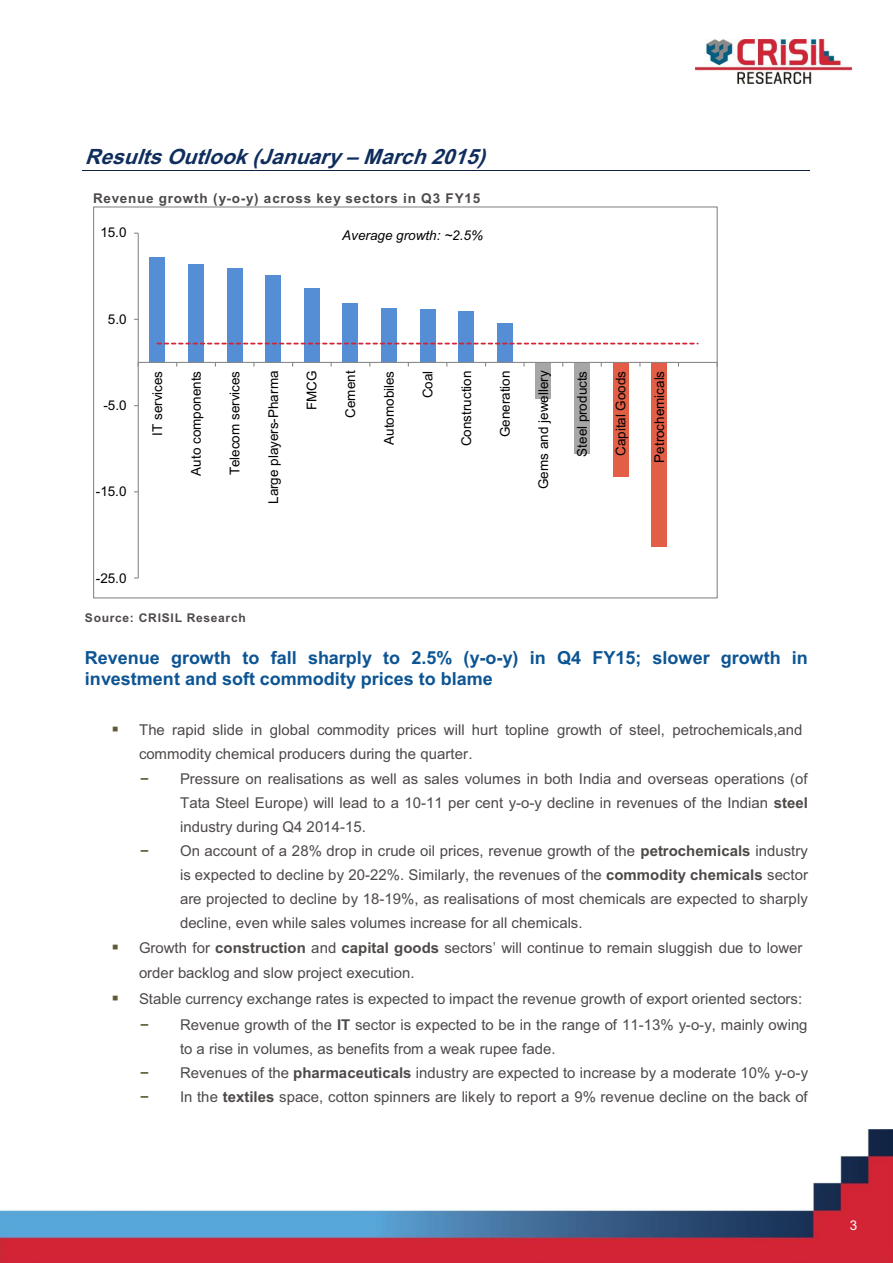
<style>
.page{position:relative;width:893px;height:1263px;background:#fff}
.page>*{position:absolute;margin:0;border:0;box-sizing:border-box;transform-origin:0 0}
.t1{font:italic 700 21px "Arial";color:#0f2d5d}
.t2{font:700 18px/20.7px "Arial";color:#0c5493}
.t3{font:15px/24px "Arial";color:#4d4948}
.t4{font:13.5px "Arial";color:#000}
.t5{font:700 13.5px "Arial";letter-spacing:.055em;color:#4d4948}
.t6{font:italic 13.5px "Arial";letter-spacing:.005em;color:#000}
.t7{font:13.5px "Arial";color:#fff}
.t8{font:700 12px "Arial";letter-spacing:.055em;color:#4d4948}
.s1{font-weight:700;font-size:18px;color:#5e5a33}
.s2{font-family:"Courier New";font-weight:700;font-size:18px;color:#5e5a33}
.s3{font-weight:700}
.s4{font-style:inherit}
</style>
<div class="page">
<img style="left:695px;top:40px;width:156px;height:44px">
<img style="left:0;top:1129px;width:892px;height:134px">
<hr style="left:83px;top:170px;width:727px;height:1px;background:#0f2140">
<div style="left:150px;top:257px;width:15px;height:105px;background:#558ed5"></div>
<div style="left:188px;top:264px;width:16px;height:98px;background:#558ed5"></div>
<div style="left:227px;top:268px;width:15px;height:94px;background:#558ed5"></div>
<div style="left:266px;top:275px;width:15px;height:87px;background:#558ed5"></div>
<div style="left:304px;top:288px;width:15px;height:74px;background:#558ed5"></div>
<div style="left:342px;top:303px;width:16px;height:59px;background:#558ed5"></div>
<div style="left:381px;top:308px;width:16px;height:54px;background:#558ed5"></div>
<div style="left:420px;top:309px;width:15px;height:53px;background:#558ed5"></div>
<div style="left:458px;top:311px;width:16px;height:51px;background:#558ed5"></div>
<div style="left:497px;top:323px;width:15px;height:39px;background:#558ed5"></div>
<div style="left:535px;top:362px;width:16px;height:37px;background:#a6a6a6"></div>
<div style="left:574px;top:362px;width:15px;height:92px;background:#a6a6a6"></div>
<div style="left:613px;top:362px;width:15px;height:115px;background:#e35e46"></div>
<div style="left:651px;top:362px;width:16px;height:185px;background:#e35e46"></div>
<hr style="left:138px;top:233px;width:1px;height:345px;background:#868686">
<hr style="left:138px;top:362px;width:579px;height:1px;background:#868686">
<svg style="left:157px;top:343px;width:540px;height:1px"></svg>
<h1 class="t1" style="left:85px;top:149px;width:407px">ResultsOutlook (January –March 2015)</h1>
<p class="t5" style="left:93px;top:194px;width:388px">Revenue growth (y-o-y) across key sectors in Q3 FY15</p>
<p class="t4" style="left:100px;top:228px;width:28px">15.0</p>
<p class="t6" style="left:342px;top:228px;width:142px">Average growth: ~2.5%</p>
<p class="t4" style="left:108px;top:314px;width:20px">5.0</p>
<p class="t4" style="left:103px;top:400px;width:25px">-5.0</p>
<p class="t4" style="left:96px;top:487px;width:32px">-15.0</p>
<p class="t4" style="left:152px;top:436px;width:67px;rotate:-90deg">IT services</p>
<p class="t4" style="left:191px;top:476px;width:106px;rotate:-90deg">Auto components</p>
<p class="t4" style="left:230px;top:475px;width:106px;rotate:-90deg">Telecom services</p>
<p class="t4" style="left:268px;top:504px;width:135px;rotate:-90deg">Large players-Pharma</p>
<p class="t4" style="left:307px;top:410px;width:41px;rotate:-90deg">FMCG</p>
<p class="t4" style="left:345px;top:418px;width:49px;rotate:-90deg">Cement</p>
<p class="t4" style="left:384px;top:445px;width:76px;rotate:-90deg">Automobiles</p>
<p class="t4" style="left:423px;top:398px;width:29px;rotate:-90deg">Coal</p>
<p class="t4" style="left:461px;top:446px;width:77px;rotate:-90deg">Construction</p>
<p class="t4" style="left:500px;top:437px;width:68px;rotate:-90deg">Generation</p>
<p class="t4" style="left:538px;top:489px;width:120px;rotate:-90deg">Gems and jewellery</p>
<p class="t4" style="left:577px;top:457px;width:87px;rotate:-90deg">Steel products</p>
<p class="t4" style="left:615px;top:456px;width:87px;rotate:-90deg">Capital Goods</p>
<p class="t4" style="left:654px;top:463px;width:93px;rotate:-90deg">Petrochemicals</p>
<p class="t4" style="left:96px;top:573px;width:32px">-25.0</p>
<p class="t8" style="left:85px;top:613px;width:162px">Source: CRISIL Research</p>
<p class="t2" style="left:85px;top:649px;width:724px">Revenue growth to fall sharply to 2.5% (y-o-y) in Q4 FY15; slower growth in investment and soft commodity prices to blame</p>
<p class="t3" style="left:139px;top:719px;width:665px;text-indent:-27px"><span class="s1">▪</span> The rapid slide in global commodity prices will hurt topline growth of steel, petrochemicals,and commodity chemical producers during the quarter.</p>
<p class="t3" style="left:180px;top:768px;width:629px;text-align:justify;text-indent:-41px"><span class="s2">-</span> Pressure on realisations as well as sales volumes in both India and overseas operations (of Tata Steel Europe) will lead to a 10-11 per cent y-o-y decline in revenues of the Indian <span class="s3">steel </span>industry during Q4 2014-15.</p>
<p class="t3" style="left:180px;top:840px;width:629px;text-align:justify;text-indent:-41px"><span class="s2">-</span> On account of a 28% drop in crude oil prices, revenue growth of the <span class="s3">petrochemicals</span> industry is expected to decline by 20-22%. Similarly, the revenues of the <span class="s3">commodity chemicals</span> sector are projected to decline by 18-19%, as realisations of most chemicals are expected to sharply decline, even while sales volumes increase for all chemicals.</p>
<p class="t3" style="left:139px;top:938px;width:664px;text-indent:-27px"><span class="s1">▪</span> Growth for <span class="s3">construction</span> and <span class="s3">capital goods</span> <span class="s4">sectors’ will continue to remain sluggish</span> due to lower order backlog and slow project execution.</p>
<p class="t3" style="left:112px;top:989px;width:691px"><span class="s1">▪</span> Stable currency exchange rates is expected to impact the revenue growth of export oriented sectors:</p>
<p class="t3" style="left:180px;top:1014px;width:629px;text-indent:-41px"><span class="s2">-</span> Revenue growth of the <span class="s3">IT</span> sector is expected to be in the range of 11-13% y-o-y, mainly owing to a rise in volumes, as benefits from a weak rupee fade.</p>
<p class="t3" style="left:139px;top:1062px;width:670px"><span class="s2">-</span> Revenues of the <span class="s3">pharmaceuticals</span> industry are expected to increase by a moderate 10% y-o-y</p>
<p class="t3" style="left:139px;top:1086px;width:670px"><span class="s2">-</span> In the <span class="s3">textiles</span> space, cotton spinners are likely to report a 9% revenue decline on the back of</p>
<p class="t7" style="left:849px;top:1220px;width:9px">3</p>
</div>
